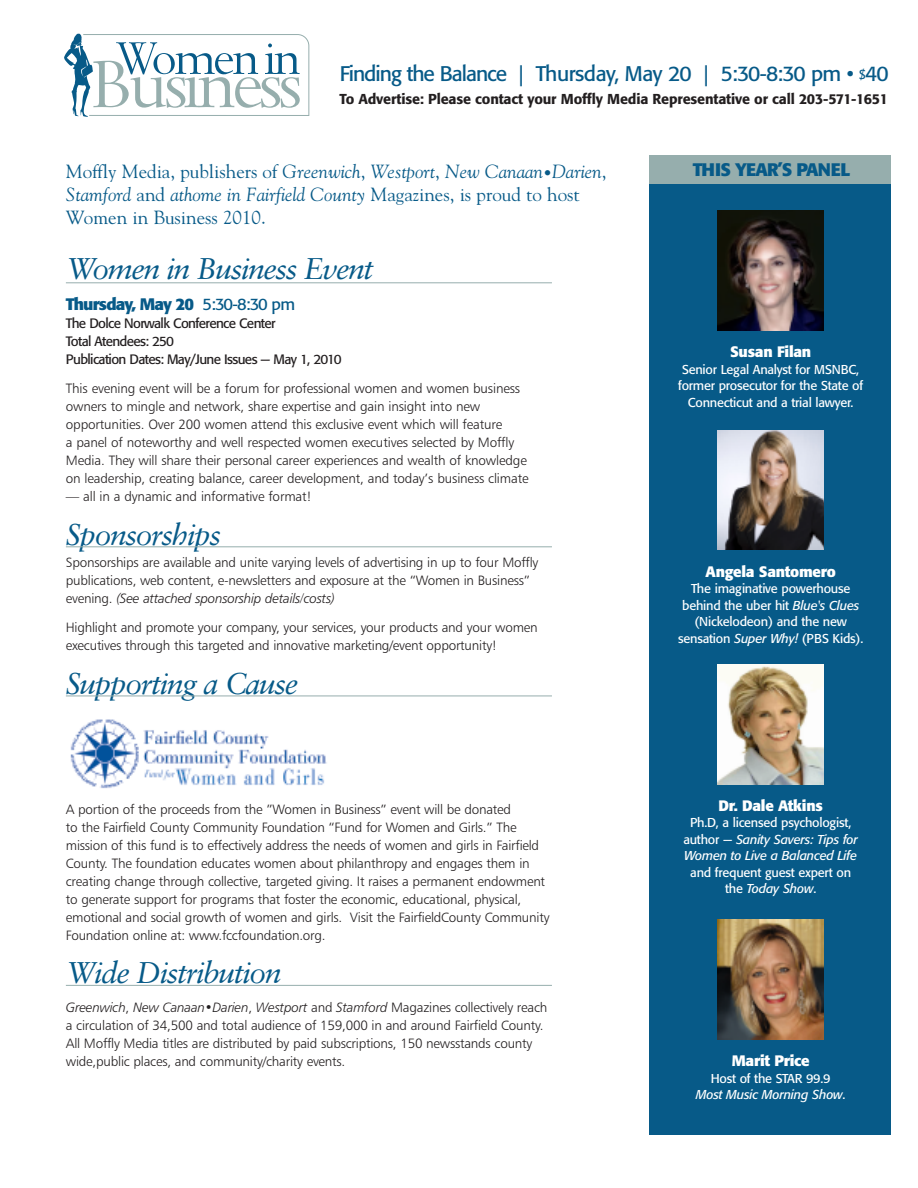
<style>
.page{position:relative;width:918px;height:1188px;background:#fff}
.page>*{position:absolute;margin:0;border:0;box-sizing:border-box;transform-origin:0 0}
.t1{font:italic 30px "Sabon";letter-spacing:-.045em;color:#075a88}
.t2{font:21px "Formata";letter-spacing:-.045em;color:#075a88}
.t3{font:19.05px/23.1px "Goudy";color:#075a88}
.t4{font:700 18px "Formata";letter-spacing:-.045em;color:#075a88}
.t5{font:700 16.5px "Formata";letter-spacing:-.045em;color:#075a88}
.t6{font:700 15px "Formata";letter-spacing:-.02em;color:#fff}
.t7{font:500 14.25px "Formata";letter-spacing:-.01em;color:#231f20}
.t8{font:13.5px/18px "Humanist 777 BT Light B";letter-spacing:-.015em;color:#231f20}
.t9{font:13.5px "Humanist 777 BT Light Italic B";letter-spacing:-.015em;color:#231f20}
.t10{font:13.5px/18px "Formata";letter-spacing:-.045em;color:#231f20}
.t11{font:12.75px/16.5px "Formata";letter-spacing:-.02em;color:#fff;text-align:center}
.t12{font:italic 12.75px/16.5px "Formata";letter-spacing:-.02em;color:#fff;text-align:center}
.s1{font-size:13.5px}
.s2{font-style:italic}
.s3{font-style:italic;font-size:15px}
.s4{font-weight:400}
.s5{font-family:"Humanist 777 BT Light B"}
.s6{font-style:normal}
</style>
<div class="page">
<div style="left:649px;top:155px;width:242px;height:980px;background:#075a88"></div>
<svg style="left:64px;top:34px;width:245px;height:83px"></svg>
<img style="left:717px;top:211px;width:107px;height:119px">
<img style="left:717px;top:430px;width:107px;height:120px">
<img style="left:717px;top:664px;width:107px;height:120px">
<img style="left:717px;top:920px;width:107px;height:120px">
<div style="left:649px;top:155px;width:242px;height:29px;background:#96aead"></div>
<hr style="left:66px;top:696px;width:486px;height:1px;background:#96aead">
<hr style="left:66px;top:283px;width:486px;height:1px;background:#96aead">
<hr style="left:66px;top:547px;width:486px;height:1px;background:#96aead">
<hr style="left:66px;top:985px;width:486px;height:1px;background:#96aead">
<img style="left:70px;top:719px;width:257px;height:70px">
<h2 class="t2" style="left:340px;top:65px;width:551px">Finding the Balance | Thursday, May 20 | 5:30-8:30 pm • <span class="s1">$</span>40</h2>
<p class="t7" style="left:340px;top:93px;width:550px">To Advertise: Please contact your Moffly Media Representative or call 203-571-1651</p>
<h3 class="t3" style="left:66px;top:160px;width:542px">Moffly Media, publishers of <span class="s2">Greenwich</span>, <span class="s2">Westport</span>, <span class="s2">New Canaan</span><span class="s3">•</span><span class="s2">Darien</span>,<br><span class="s2">Stamford</span> and <span class="s2">athome in Fairfield County</span> Magazines, is proud to host<br>Women in Business 2010.</h3>
<h1 class="t1" style="left:66px;top:256px;width:309px">Women in Business Event</h1>
<p class="t5" style="left:66px;top:298px;width:231px">Thursday, May 20 <span class="s4">5:30-8:30 pm</span></p>
<p class="t10" style="left:66px;top:316px;width:277px">The Dolce Norwalk Conference Center<br>Total Atendees: 250<br>Publication Dates: May/June Issues — May 1, 2010</p>
<p class="t8" style="left:66px;top:381px;width:464px">This evening event will be a forum for professional women and women business owners to mingle and network, share expertise and gain insight into new opportunities. Over 200 women attend this exclusive event which will feature<br>a panel of noteworthy and well respected women executives selected by Moffly Media. They will share their personal career experiences and wealth of knowledge on leadership, creating balance, career development, and today’s business climate</p>
<p class="t8" style="left:66px;top:489px;width:247px">— all in a dynamic and informative format!</p>
<h1 class="t1" style="left:66px;top:522px;width:157px">Sponsorships</h1>
<p class="t8" style="left:66px;top:555px;width:474px">Sponsorships are available and unite varying levels of advertising in up to four Moffly publications, web content, e-newsletters and exposure at the “Women in Business”</p>
<p class="t9" style="left:66px;top:593px;width:270px"><span class="s5">evening.</span> (See attached sponsorship details/costs)</p>
<p class="t8" style="left:66px;top:619px;width:473px">Highlight and promote your company, your services, your products and your women executives through this targeted and innovative marketing/event opportunity!</p>
<h1 class="t1" style="left:66px;top:671px;width:234px">Supporting a Cause</h1>
<p class="t8" style="left:66px;top:801px;width:485px">A portion of the proceeds from the ”Women in Business” event will be donated<br>to the Fairfield County Community Foundation “Fund for Women and Girls.” The mission of this fund is to effectively address the needs of women and girls in Fairfield County. The foundation educates women about philanthropy and engages them in creating change through collective, targeted giving. It raises a permanent endowment to generate support for programs that foster the economic, educational, physical, emotional and social growth of women and girls. Visit the FairfieldCounty Community Foundation online at: www.fccfoundation.org.</p>
<h1 class="t1" style="left:66px;top:960px;width:217px">Wide Distribution</h1>
<p class="t9" style="left:66px;top:1002px;width:483px">Greenwich<span class="s5">,</span> New Canaan•Darien<span class="s5">,</span> Westport <span class="s5">and</span> Stamford <span class="s5">Magazines collectively reach</span></p>
<p class="t8" style="left:66px;top:1018px;width:479px">a circulation of 34,500 and total audience of 159,000 in and around Fairfield County.<br>All Moffly Media titles are distributed by paid subscriptions, 150 newsstands county wide,public places, and community/charity events.</p>
<h3 class="t4" style="left:693px;top:162px;width:159px">THIS YEAR’S PANEL</h3>
<p class="t6" style="left:730px;top:345px;width:83px">Susan Filan</p>
<p class="t11" style="left:678px;top:362px;width:186px">Senior Legal Analyst for MSNBC, former prosecutor for the State of<br>Connecticut and a trial lawyer.</p>
<p class="t6" style="left:706px;top:565px;width:132px">Angela Santomero</p>
<p class="t11" style="left:678px;top:581px;width:187px">The imaginative powerhouse behind the uber hit <span class="s2">Blue's Clues </span>(Nickelodeon) and the new sensation <span class="s2">Super Why!</span> (PBS Kids).</p>
<p class="t6" style="left:718px;top:799px;width:106px">Dr. Dale Atkins</p>
<p class="t12" style="left:683px;top:816px;width:176px"><span class="s6">Ph.D, a licensed psychologist, author —</span> Sanity Savers: Tips for<br>Women to Live a Balanced Life</p>
<p class="t11" style="left:690px;top:865px;width:162px">and frequent guest expert on the <span class="s2">Today Show</span>.</p>
<p class="t6" style="left:732px;top:1054px;width:79px">Marit Price</p>
<p class="t12" style="left:696px;top:1071px;width:151px"><span class="s6">Host of the STAR 99.9<br></span>Most Music Morning Show<span class="s6">.</span></p>
</div>
